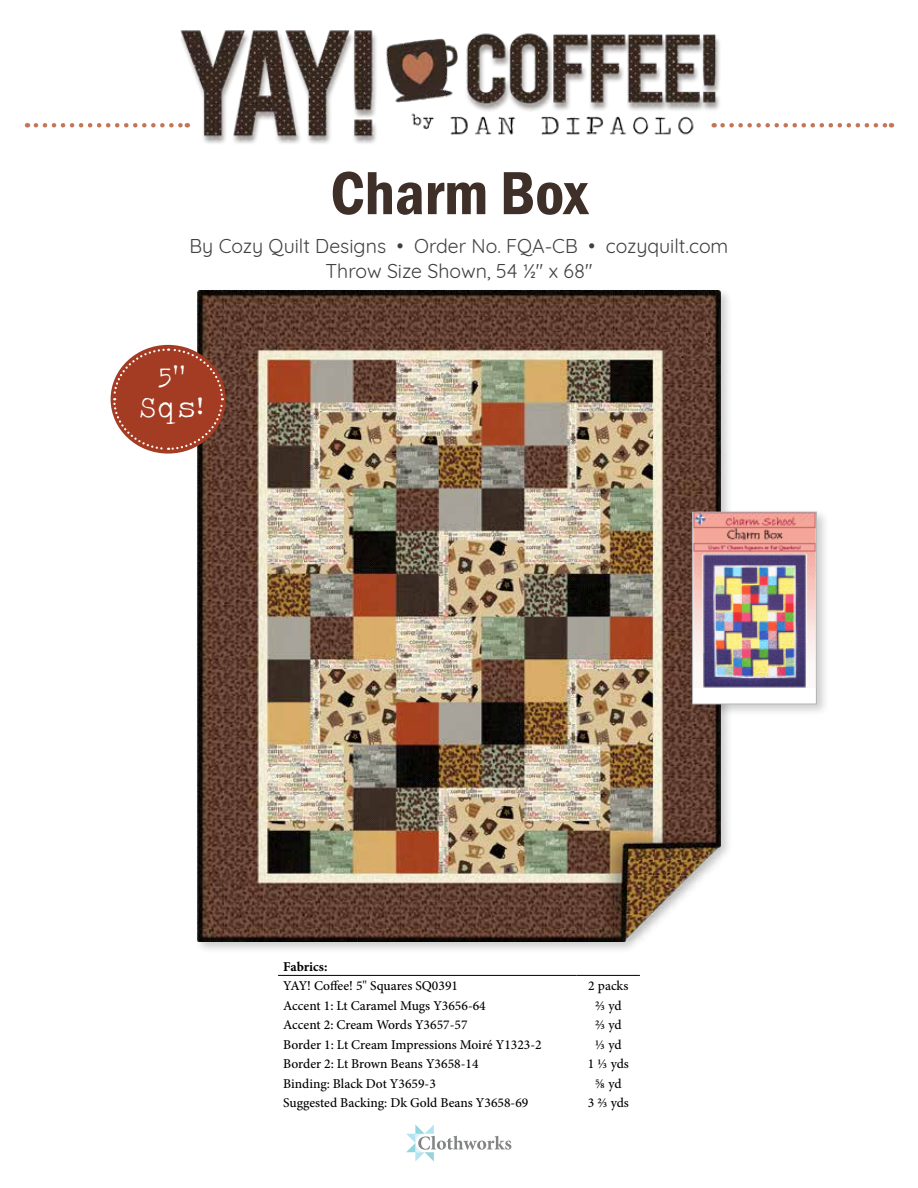
<style>
.page{position:relative;width:918px;height:1188px;background:#fff}
.page>*{position:absolute;margin:0;border:0;box-sizing:border-box;transform-origin:0 0}
.t1{font:600 condensed 63px "Franklin Gothic";color:#3e2f29}
.t2{font:30px/30px "Traveling Typewriter";color:#fff;text-align:center}
.t3{font:19.5px/25.5px "Quicksand";color:#404040;text-align:center}
.t4{font:500 13.5px "Minion Pro";color:#000}
.t5{font:700 13.5px "Minion Pro";letter-spacing:-.005em;color:#000}
</style>
<div class="page">
<img style="left:180px;top:30px;width:543px;height:114px">
<svg style="left:36px;top:123px;width:152px;height:5px"></svg>
<svg style="left:723px;top:123px;width:169px;height:5px"></svg>
<svg style="left:406px;top:1124px;width:105px;height:38px"></svg>
<div style="left:194px;top:287px;width:539px;height:667px;background:#000;opacity:.2"></div>
<img style="left:197px;top:290px;width:524px;height:652px">
<hr style="left:278px;top:975px;width:299px;height:1px;background:#000">
<hr style="left:577px;top:975px;width:63px;height:1px;background:#000">
<div style="left:689px;top:508px;width:140px;height:209px;background:#000;opacity:.2"></div>
<div style="left:693px;top:512px;width:123px;height:192px;background:#fff"></div>
<img style="left:694px;top:514px;width:121px;height:174px">
<div style="left:692px;top:512px;width:125px;height:192px;border:1px solid #b1b4b6"></div>
<svg style="left:112px;top:347px;width:112px;height:104px;background:#a9523d"></svg>
<h1 class="t1" style="left:330px;top:151px;width:259px">Charm Box</h1>
<h3 class="t3" style="left:190px;top:231px;width:540px">By Cozy Quilt Designs • Order No. FQA-CB • cozyquilt.com<br>Throw Size Shown, 54 ½" x 68"</h3>
<h2 class="t2" style="left:140px;top:361px;width:65px">5"<br>Sqs!</h2>
<p class="t5" style="left:283px;top:957px;width:46px">Fabrics:</p>
<p class="t4" style="left:283px;top:977px;width:176px">YAY! Coffee! 5" Squares SQ0391</p>
<p class="t4" style="left:588px;top:977px;width:42px">2 packs</p>
<p class="t4" style="left:283px;top:996px;width:204px">Accent 1: Lt Caramel Mugs Y3656-64</p>
<p class="t4" style="left:595px;top:996px;width:28px">⅔ yd</p>
<p class="t4" style="left:283px;top:1016px;width:186px">Accent 2: Cream Words Y3657-57</p>
<p class="t4" style="left:595px;top:1016px;width:28px">⅔ yd</p>
<p class="t4" style="left:283px;top:1035px;width:260px">Border 1: Lt Cream Impressions Moiré Y1323-2</p>
<p class="t4" style="left:595px;top:1035px;width:28px">⅓ yd</p>
<p class="t4" style="left:283px;top:1055px;width:197px">Border 2: Lt Brown Beans Y3658-14</p>
<p class="t4" style="left:588px;top:1055px;width:43px">1 ⅓ yds</p>
<p class="t4" style="left:283px;top:1074px;width:154px">Binding: Black Dot Y3659-3</p>
<p class="t4" style="left:595px;top:1074px;width:28px">⅝ yd</p>
<p class="t4" style="left:283px;top:1094px;width:247px">Suggested Backing: Dk Gold Beans Y3658-69</p>
<p class="t4" style="left:588px;top:1094px;width:43px">3 ⅔ yds</p>
</div>
